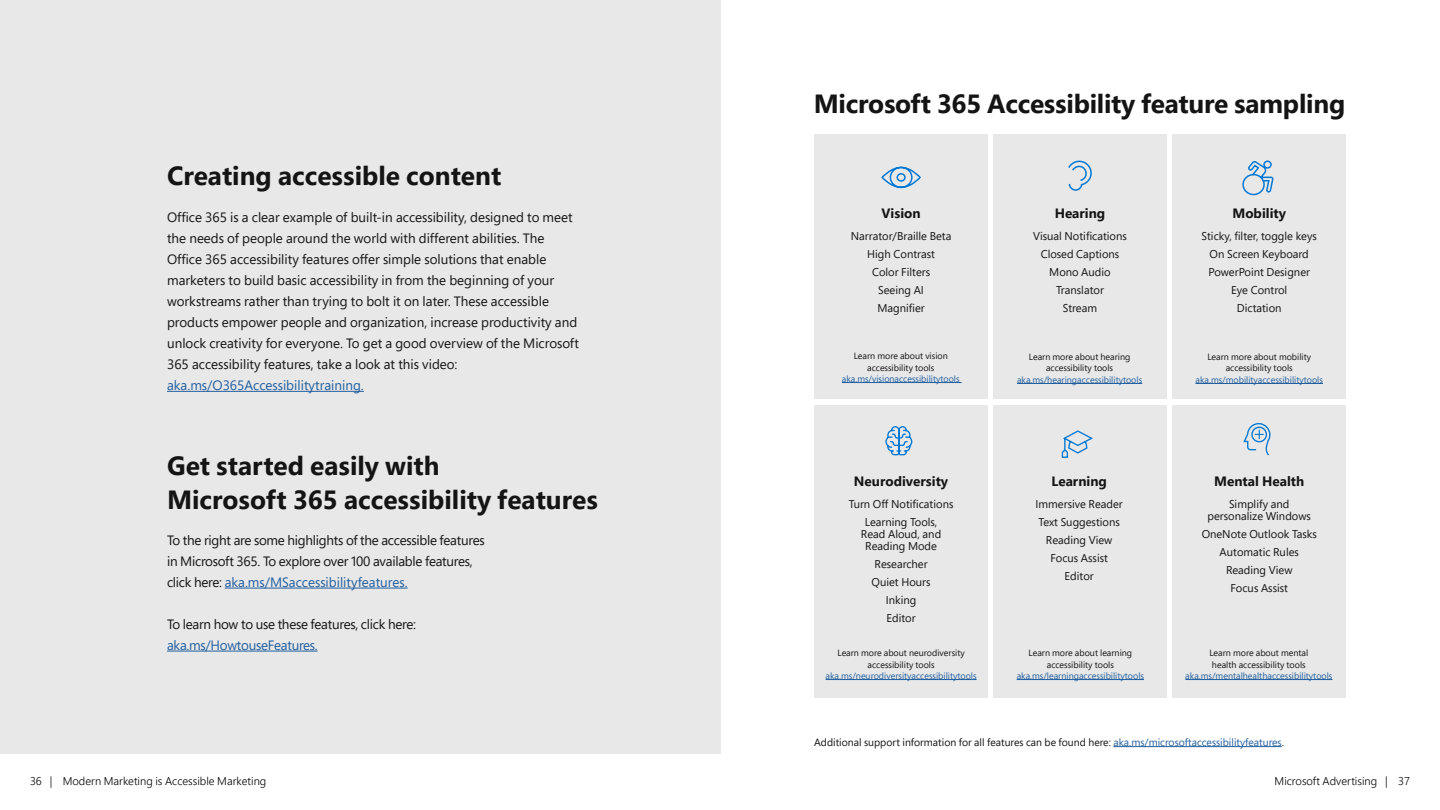
<style>
.page{position:relative;width:1440px;height:810px;background:#fff}
.page>*{position:absolute;margin:0;border:0;box-sizing:border-box;transform-origin:0 0}
.Headline{font:700 26.25px "Segoe Pro";letter-spacing:-.01em;color:#141414}
.TOC_headers{font:700 26.25px/33.8px "Segoe Pro";color:#141414}
.t1{font:13.5px/21px "Segoe Pro";color:#141414}
.t2{font:13.5px/21px "Segoe Pro";letter-spacing:-.02em;color:#141414}
.t3{font:700 13.5px "Segoe Pro";color:#141414}
.t4{font:11.25px/12px "Segoe Pro";color:#141414;text-align:center}
.t5{font:300 11.25px "Segoe Pro";color:#000}
.t6{font:10.5px "Segoe Pro";color:#141414}
.t7{font:9px/11.2px "Segoe Pro";color:#141414;text-align:center}
.t8{font:9px "Segoe Pro";color:#215e9e}
.s1{color:#215e9e}
</style>
<div class="page">
<div style="left:0;top:0;width:721px;height:754px;background:#e8e8e8"></div>
<hr style="left:167px;top:391px;width:197px;height:1px;background:#215e9e">
<hr style="left:225px;top:588px;width:183px;height:1px;background:#215e9e">
<hr style="left:167px;top:651px;width:151px;height:1px;background:#215e9e">
<div style="left:814px;top:135px;width:173px;height:264px;background:#e8e8e8"></div>
<div style="left:993px;top:135px;width:174px;height:264px;background:#e8e8e8"></div>
<div style="left:1173px;top:135px;width:173px;height:264px;background:#e8e8e8"></div>
<div style="left:814px;top:405px;width:173px;height:293px;background:#e8e8e8"></div>
<div style="left:993px;top:405px;width:174px;height:293px;background:#e8e8e8"></div>
<div style="left:1173px;top:405px;width:173px;height:293px;background:#e8e8e8"></div>
<svg style="left:881px;top:166px;width:40px;height:23px"></svg>
<svg style="left:1068px;top:160px;width:24px;height:31px"></svg>
<svg style="left:885px;top:426px;width:28px;height:30px"></svg>
<hr style="left:1017px;top:383px;width:125px;height:1px;background:#215e9e">
<hr style="left:1196px;top:383px;width:127px;height:1px;background:#215e9e">
<hr style="left:842px;top:382px;width:120px;height:1px;background:#215e9e">
<hr style="left:1017px;top:679px;width:127px;height:1px;background:#215e9e">
<hr style="left:1185px;top:679px;width:147px;height:1px;background:#215e9e">
<hr style="left:826px;top:679px;width:151px;height:1px;background:#215e9e">
<hr style="left:1113px;top:746px;width:169px;height:1px;background:#215e9e">
<svg style="left:1061px;top:430px;width:32px;height:28px"></svg>
<svg style="left:1243px;top:423px;width:28px;height:33px"></svg>
<svg style="left:1242px;top:160px;width:31px;height:36px"></svg>
<h2 class="Headline" style="left:167px;top:157px;width:336px">Creating accessible content</h2>
<p class="t1" style="left:167px;top:207px;width:413px">Office 365 is a clear example of built-in accessibility, designed to meet the needs of people around the world with different abilities. The Office 365 accessibility features offer simple solutions that enable marketers to build basic accessibility in from the beginning of your workstreams rather than trying to bolt it on later. These accessible products empower people and organization, increase productivity and unlock creativity for everyone. To get a good overview of the Microsoft 365 accessibility features, take a look at this video: <span class="s1">aka.ms/O365Accessibilitytraining.</span></p>
<h2 class="TOC_headers" style="left:167px;top:448px;width:432px">Get started easily with<br>Microsoft 365 accessibility features</h2>
<p class="t2" style="left:167px;top:529px;width:319px">To the right are some highlights of the accessible features in Microsoft 365. To explore over 100 available features, click here: <span class="s1">aka.ms/MSaccessibilityfeatures.</span></p>
<p class="t2" style="left:167px;top:613px;width:250px">To learn how to use these features, click here: <span class="s1">aka.ms/HowtouseFeatures.</span></p>
<h2 class="Headline" style="left:814px;top:86px;width:533px">Microsoft 365 Accessibility feature sampling</h2>
<p class="t3" style="left:882px;top:204px;width:41px">Vision</p>
<p class="t4" style="left:851px;top:230px;width:102px">Narrator/Braille Beta</p>
<p class="t4" style="left:867px;top:248px;width:69px">High Contrast</p>
<p class="t4" style="left:872px;top:266px;width:60px">Color Filters</p>
<p class="t4" style="left:878px;top:284px;width:47px">Seeing AI</p>
<p class="t4" style="left:877px;top:302px;width:49px">Magnifier</p>
<p class="t7" style="left:854px;top:350px;width:96px">Learn more about vision accessibility tools</p>
<p class="t8" style="left:842px;top:372px;width:119px">aka.ms/visionaccessibilitytools</p>
<p class="t3" style="left:854px;top:472px;width:96px">Neurodiversity</p>
<p class="t4" style="left:849px;top:498px;width:106px">Turn Off Notifications</p>
<p class="t4" style="left:861px;top:516px;width:82px">Learning Tools,<br>Read Aloud, and<br>Reading Mode</p>
<p class="t4" style="left:875px;top:558px;width:55px">Researcher</p>
<p class="t4" style="left:872px;top:576px;width:61px">Quiet Hours</p>
<p class="t4" style="left:886px;top:594px;width:32px">Inking</p>
<p class="t4" style="left:887px;top:612px;width:31px">Editor</p>
<p class="t7" style="left:837px;top:647px;width:129px">Learn more about neurodiversity accessibility tools</p>
<p class="t8" style="left:826px;top:669px;width:152px">aka.ms/neurodiversityaccessibilitytools</p>
<p class="t3" style="left:1055px;top:204px;width:52px">Hearing</p>
<p class="t4" style="left:1033px;top:230px;width:95px">Visual Notifications</p>
<p class="t4" style="left:1041px;top:248px;width:80px">Closed Captions</p>
<p class="t4" style="left:1049px;top:266px;width:63px">Mono Audio</p>
<p class="t4" style="left:1056px;top:284px;width:49px">Translator</p>
<p class="t4" style="left:1063px;top:302px;width:36px">Stream</p>
<p class="t7" style="left:1029px;top:351px;width:103px">Learn more about hearing accessibility tools</p>
<p class="t8" style="left:1017px;top:373px;width:127px">aka.ms/hearingaccessibilitytools</p>
<p class="t3" style="left:1052px;top:472px;width:57px">Learning</p>
<p class="t4" style="left:1036px;top:498px;width:89px">Immersive Reader</p>
<p class="t4" style="left:1039px;top:516px;width:83px">Text Suggestions</p>
<p class="t4" style="left:1046px;top:534px;width:68px">Reading View</p>
<p class="t4" style="left:1050px;top:552px;width:59px">Focus Assist</p>
<p class="t4" style="left:1065px;top:570px;width:31px">Editor</p>
<p class="t7" style="left:1028px;top:647px;width:105px">Learn more about learning accessibility tools</p>
<p class="t8" style="left:1017px;top:669px;width:129px">aka.ms/learningaccessibilitytools</p>
<p class="t3" style="left:1232px;top:204px;width:55px">Mobility</p>
<p class="t4" style="left:1202px;top:230px;width:117px">Sticky, filter, toggle keys</p>
<p class="t4" style="left:1210px;top:248px;width:101px">On Screen Keyboard</p>
<p class="t4" style="left:1208px;top:266px;width:103px">PowerPoint Designer</p>
<p class="t4" style="left:1231px;top:284px;width:58px">Eye Control</p>
<p class="t4" style="left:1237px;top:302px;width:46px">Dictation</p>
<p class="t7" style="left:1207px;top:351px;width:105px">Learn more about mobility accessibility tools</p>
<p class="t8" style="left:1196px;top:373px;width:129px">aka.ms/mobilityaccessibilitytools</p>
<p class="t3" style="left:1214px;top:472px;width:92px">Mental Health</p>
<p class="t4" style="left:1208px;top:498px;width:105px">Simplify and personalize Windows</p>
<p class="t4" style="left:1202px;top:528px;width:117px">OneNote Outlook Tasks</p>
<p class="t4" style="left:1220px;top:546px;width:81px">Automatic Rules</p>
<p class="t4" style="left:1226px;top:564px;width:68px">Reading View</p>
<p class="t4" style="left:1231px;top:582px;width:59px">Focus Assist</p>
<p class="t7" style="left:1209px;top:647px;width:100px;text-align:left">Learn more about mental health accessibility tools</p>
<p class="t8" style="left:1185px;top:669px;width:149px">aka.ms/mentalhealthaccessibilitytools</p>
<p class="t6" style="left:814px;top:735px;width:471px">Additional support information for all features can be found here: <span class="s1">aka.ms/microsoftaccessibilityfeatures</span>.</p>
<p class="t5" style="left:30px;top:774px;width:238px">36 | Modern Marketing is Accessible Marketing</p>
<p class="t5" style="left:1275px;top:774px;width:137px">Microsoft Advertising | 37</p>
</div>
